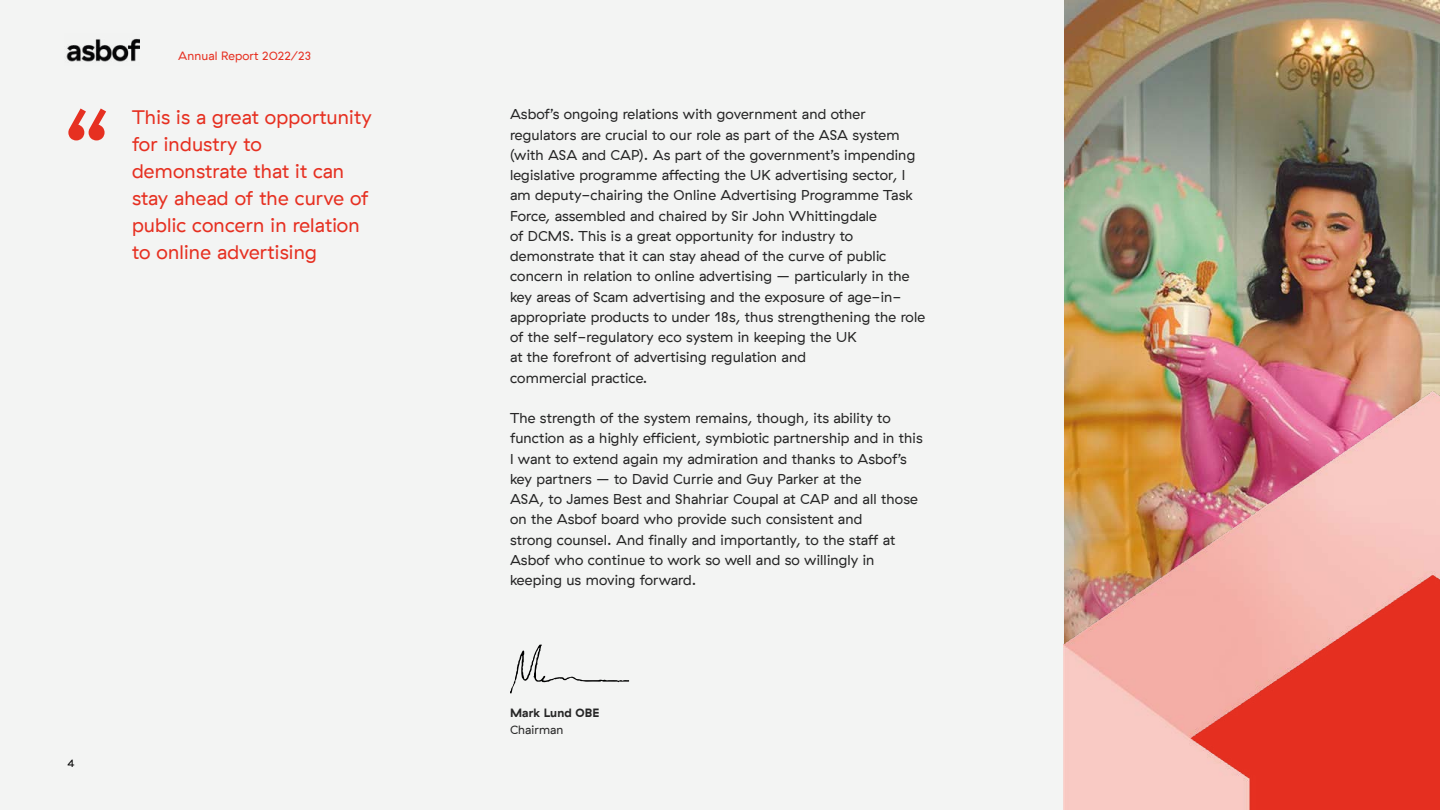
<style>
.page{position:relative;width:1440px;height:810px;background:#f3f4f3}
.page>*{position:absolute;margin:0;border:0;box-sizing:border-box;transform-origin:0 0}
.t1{font:108px "GT Haptik";color:#e63021}
.t2{font:19.5px/27px "GT Haptik";letter-spacing:.01em;color:#e63021}
.t3{font:14.25px/20.2px "GT Haptik";letter-spacing:.01em;color:#262626}
.t4{font:12px "GT Haptik";letter-spacing:.01em;color:#e63021}
.t5{font:700 12px "GT Haptik";letter-spacing:.01em;color:#262626}
.t6{font:12px "GT Haptik";letter-spacing:.01em;color:#262626}
.t7{font:10.5px "GT Haptik";color:#000}
</style>
<div class="page">
<svg style="left:510px;top:644px;width:119px;height:49px"></svg>
<img style="left:1064px;top:0;width:376px;height:392px">
<img style="left:1063px;top:392px;width:377px;height:418px">
<img style="left:66px;top:38px;width:74px;height:24px">
<h1 class="t1" style="left:64px;top:85px;width:48px">“</h1>
<p class="t4" style="left:178px;top:49px;width:134px">Annual Report 2022/23</p>
<h2 class="t2" style="left:132px;top:104px;width:241px">This is a great opportunity for industry to demonstrate that it can stay ahead of the curve of public concern in relation to online advertising</h2>
<p class="t7" style="left:68px;top:758px;width:9px">4</p>
<p class="t3" style="left:510px;top:104px;width:417px">Asbof’s ongoing relations with government and other regulators are crucial to our role as part of the ASA system (with ASA and CAP). As part of the government’s impending legislative programme affecting the UK advertising sector, I am deputy-chairing the Online Advertising Programme Task Force, assembled and chaired by Sir John Whittingdale<br>of DCMS. This is a great opportunity for industry to demonstrate that it can stay ahead of the curve of public concern in relation to online advertising – particularly in the key areas of Scam advertising and the exposure of age-in&shy;appropriate products to under 18s, thus strengthening the role of the self-regulatory eco system in keeping the UK<br>at the forefront of advertising regulation and<br>commercial practice.</p>
<p class="t3" style="left:510px;top:408px;width:414px">The strength of the system remains, though, its ability to function as a highly efficient, symbiotic partnership and in this I want to extend again my admiration and thanks to Asbof’s key partners – to David Currie and Guy Parker at the<br>ASA, to James Best and Shahriar Coupal at CAP and all those on the Asbof board who provide such consistent and<br>strong counsel. And finally and importantly, to the staff at Asbof who continue to work so well and so willingly in keeping us moving forward.</p>
<p class="t5" style="left:510px;top:706px;width:91px">Mark Lund OBE</p>
<p class="t6" style="left:510px;top:723px;width:55px">Chairman</p>
</div>
